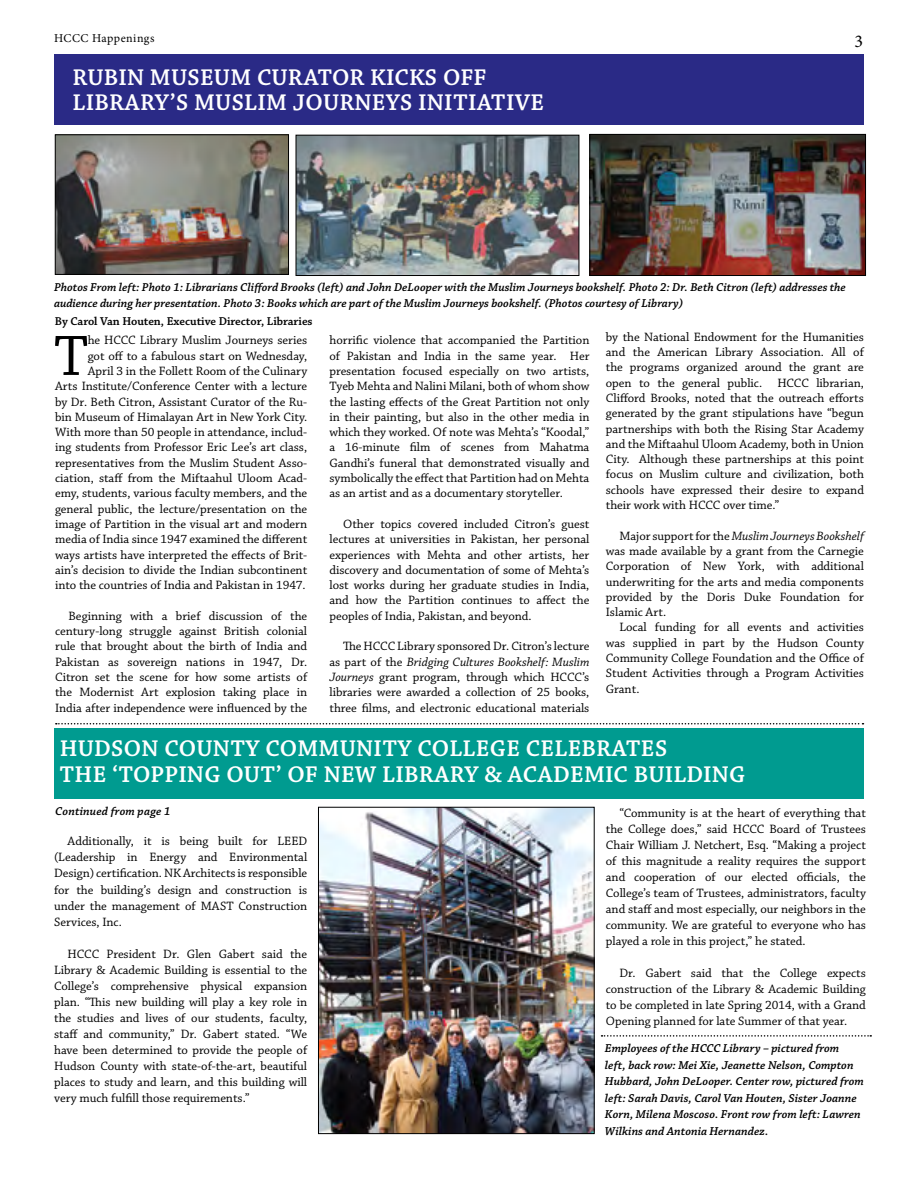
<style>
.page{position:relative;width:918px;height:1188px;background:#fff}
.page>*{position:absolute;margin:0;border:0;box-sizing:border-box;transform-origin:0 0}
.t1{font:59.85px "Chaparral Pro";color:#000}
.t2{font:600 24px/25.5px "Chaparral Pro";letter-spacing:.01em;color:#fff}
.t3{font:18px "Minion Pro";color:#000}
.t4{font:12.75px/15.3px "Chaparral Pro";letter-spacing:-.005em;color:#000;text-align:justify}
.t5{font:12px/16.5px "Chaparral Pro Semibold It Capt";color:#000}
.t6{font:600 12px "Chaparral Pro";color:#000}
.t7{font:12px "Minion Pro";letter-spacing:.04em;color:#000}
.s1{font-style:italic}
</style>
<div class="page">
<div style="left:54px;top:54px;width:810px;height:71px;background:#2a2a86"></div>
<svg style="left:602px;top:1035px;width:269px;height:2px"></svg>
<div style="left:54px;top:728px;width:809px;height:70px;background:#009b90"></div>
<img style="left:320px;top:809px;width:273px;height:323px">
<div style="left:318px;top:807px;width:277px;height:327px;border:1px solid #000"></div>
<img style="left:57px;top:136px;width:230px;height:137px">
<div style="left:55px;top:134px;width:234px;height:141px;border:1px solid #000"></div>
<img style="left:298px;top:137px;width:279px;height:137px">
<div style="left:296px;top:135px;width:283px;height:141px;border:1px solid #000"></div>
<img style="left:591px;top:136px;width:273px;height:138px">
<div style="left:589px;top:134px;width:277px;height:142px;border:1px solid #000"></div>
<svg style="left:56px;top:723px;width:808px;height:1px"></svg>
<p class="t7" style="left:54px;top:30px;width:102px">HCCC Happenings</p>
<h3 class="t3" style="left:855px;top:29px;width:10px">3</h3>
<h2 class="t2" style="left:72px;top:65px;width:471px">RUBIN MUSEUM CURATOR KICKS OFF<br>LIBRARY’S MUSLIM JOURNEYS INITIATIVE</h2>
<p class="t5" style="left:54px;top:279px;width:793px">Photos From left: Photo 1: Librarians Clifford Brooks (left) and John DeLooper with the Muslim Journeys bookshelf. Photo 2: Dr. Beth Citron (left) addresses the audience during her presentation. Photo 3: Books which are part of the Muslim Journeys bookshelf. (Photos courtesy of Library)</p>
<p class="t4" style="left:606px;top:330px;width:260px">by the National Endowment for the Humanities and the American Library Association. All of the programs organized around the grant are open to the general public. HCCC librarian, Clifford Brooks, noted that the outreach efforts generated by the grant stipulations have “begun partnerships with both the Rising Star Academy and the Miftaahul Uloom Academy, both in Union City. Although these partnerships at this point focus on Muslim culture and civilization, both schools have expressed their desire to expand their work with HCCC over time.”</p>
<p class="t4" style="left:606px;top:528px;width:260px;text-indent:14px">Major support for the <span class="s1">Muslim Journeys Bookshelf </span>was made available by a grant from the Carnegie Corporation of New York, with additional underwriting for the arts and media components provided by the Doris Duke Foundation for Islamic Art.</p>
<p class="t4" style="left:606px;top:620px;width:260px;text-indent:14px">Local funding for all events and activities was supplied in part by the Hudson County Community College Foundation and the Office of Student Activities through a Program Activities Grant.</p>
<p class="t6" style="left:55px;top:314px;width:259px">BY CAROL VAN HOUTEN, EXECUTIVE DIRECTOR, LIBRARIES</p>
<p class="t4" style="left:55px;top:333px;width:254px;text-align:right">he HCCC Library Muslim Journeys series<br>got off to a fabulous start on Wednesday,<br>April 3 in the Follett Room of the Culinary<br>Arts Institute/Conference Center with a lecture by Dr. Beth Citron, Assistant Curator of the Ru&shy;bin Museum of Himalayan Art in New York City.<br>With more than 50 people in attendance, includ&shy;ing students from Professor Eric Lee’s art class, representatives from the Muslim Student Asso&shy;ciation, staff from the Miftaahul Uloom Acad&shy;emy, students, various faculty members, and the general public, the lecture/presentation on the image of Partition in the visual art and modern media of India since 1947 examined the different ways artists have interpreted the effects of Brit&shy;ain’s decision to divide the Indian subcontinent into the countries of India and Pakistan in 1947.</p>
<p class="t4" style="left:55px;top:609px;width:254px;text-indent:14px">Beginning with a brief discussion of the century-long struggle against British colonial rule that brought about the birth of India and Pakistan as sovereign nations in 1947, Dr.<br>Citron set the scene for how some artists of the Modernist Art explosion taking place in India after independence were influenced by the</p>
<p class="t4" style="left:330px;top:333px;width:261px">horrific violence that accompanied the Partition of Pakistan and India in the same year. Her presentation focused especially on two artists, Tyeb Mehta and Nalini Milani, both of whom show the lasting effects of the Great Partition not only in their painting, but also in the other media in which they worked. Of note was Mehta’s “Koodal,” a 16-minute film of scenes from Mahatma Gandhi’s funeral that demonstrated visually and symbolically the effect that Partition had on Mehta as an artist and as a documentary storyteller.</p>
<p class="t4" style="left:330px;top:517px;width:261px;text-indent:14px">Other topics covered included Citron’s guest lectures at universities in Pakistan, her personal experiences with Mehta and other artists, her discovery and documentation of some of Mehta’s lost works during her graduate studies in India, and how the Partition continues to affect the peoples of India, Pakistan, and beyond.</p>
<p class="t4" style="left:330px;top:639px;width:261px;text-indent:14px">The HCCC Library sponsored Dr. Citron’s lecture as part of the <span class="s1">Bridging Cultures Bookshelf: Muslim Journeys</span> grant program, through which HCCC’s libraries were awarded a collection of 25 books, three films, and electronic educational materials</p>
<h1 class="t1" style="left:54px;top:323px;width:35px">T</h1>
<h2 class="t2" style="left:60px;top:737px;width:687px">HUDSON COUNTY COMMUNITY COLLEGE CELEBRATES<br>THE ‘TOPPING OUT’ OF NEW LIBRARY &amp; ACADEMIC BUILDING</h2>
<p class="t5" style="left:55px;top:803px;width:117px">Continued from page 1</p>
<p class="t4" style="left:54px;top:834px;width:255px;line-height:16px;text-indent:14px">Additionally, it is being built for LEED (Leadership in Energy and Environmental Design) certification. NK Architects is responsible for the building’s design and construction is under the management of MAST Construction Services, Inc.</p>
<p class="t4" style="left:54px;top:946px;width:255px;line-height:16px;text-indent:14px">HCCC President Dr. Glen Gabert said the Library &amp; Academic Building is essential to the College’s comprehensive physical expansion plan. “This new building will play a key role in the studies and lives of our students, faculty, staff and community,” Dr. Gabert stated. “We have been determined to provide the people of Hudson County with state-of-the-art, beautiful places to study and learn, and this building will very much fulfill those requirements.”</p>
<p class="t4" style="left:606px;top:805px;width:262px;line-height:16px;text-indent:14px">“Community is at the heart of everything that the College does,” said HCCC Board of Trustees Chair William J. Netchert, Esq. “Making a project of this magnitude a reality requires the support and cooperation of our elected officials, the College’s team of Trustees, administrators, faculty and staff and most especially, our neighbors in the community. We are grateful to everyone who has played a role in this project,” he stated.</p>
<p class="t4" style="left:606px;top:966px;width:262px;line-height:16px;text-indent:14px">Dr. Gabert said that the College expects construction of the Library &amp; Academic Building to be completed in late Spring 2014, with a Grand Opening planned for late Summer of that year.</p>
<p class="t5" style="left:605px;top:1040px;width:261px">Employees of the HCCC Library – pictured from<br>left, back row: Mei Xie, Jeanette Nelson, Compton Hubbard, John DeLooper. Center row, pictured from left: Sarah Davis, Carol Van Houten, Sister Joanne Korn, Milena Moscoso. Front row from left: Lawren Wilkins and Antonia Hernandez.</p>
</div>
